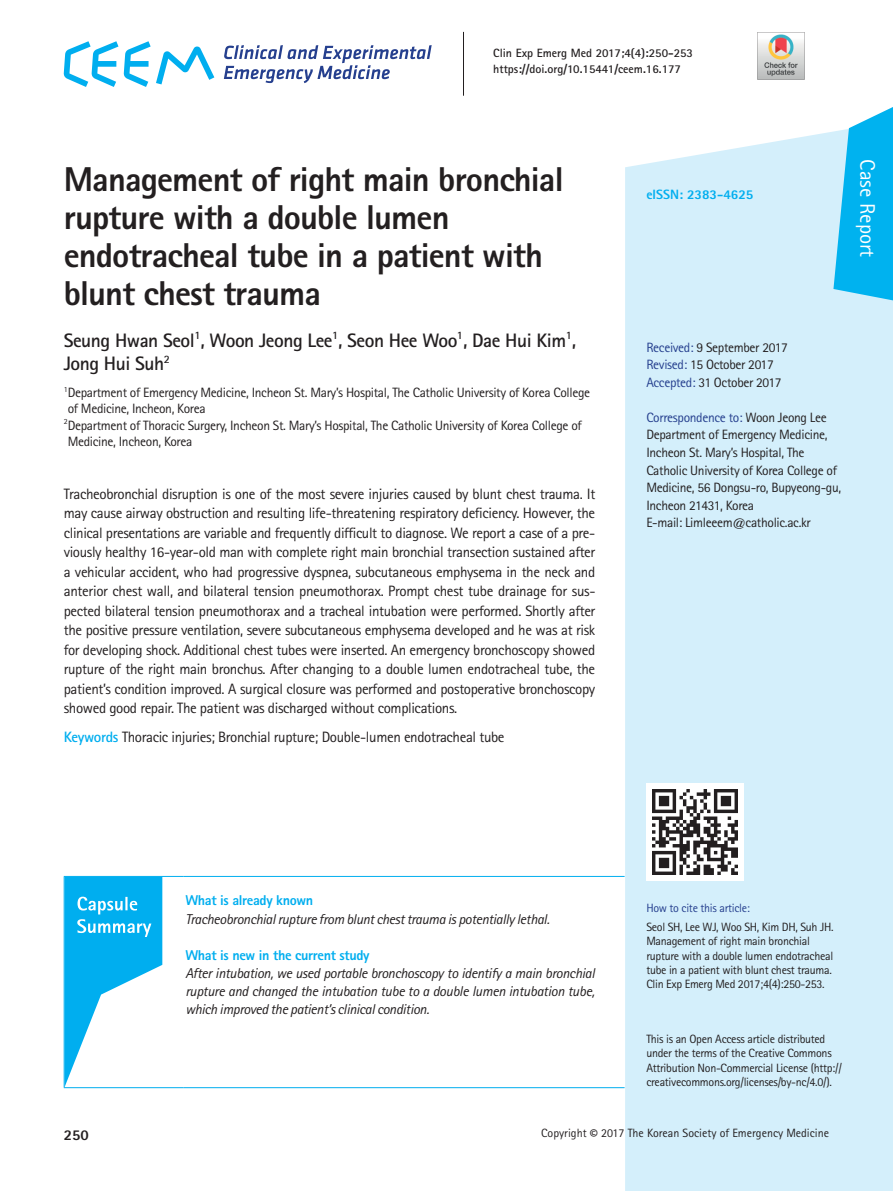
<style>
.page{position:relative;width:893px;height:1191px;background:#fff}
.page>*{position:absolute;margin:0;border:0;box-sizing:border-box;transform-origin:0 0}
.t1{font:800 34.5px/38px "Rotis Sans Serif Std";letter-spacing:-.025em;color:#231f20}
.t2{font:21px "Rotis Sans Serif Std";color:#fff}
.t3{font:700 19.5px/23.4px "Rotis Sans Serif Std";letter-spacing:-.025em;color:#231f20}
.t4{font:15px/19.5px "Rotis Sans Serif Std";letter-spacing:-.025em;color:#231f20;text-align:justify}
.t5{font:800 15px "Rotis Sans Serif Std";color:#231f20}
.t6{font:italic 14.25px/18px "Rotis Sans Serif Std";letter-spacing:-.025em;color:#231f20;text-align:justify}
.t7{font:800 14.25px "Rotis Sans Serif Std";letter-spacing:-.025em;color:#00aeef}
.t8{font:13.5px/17.5px "Rotis Sans Serif Std";letter-spacing:-.025em;color:#231f20}
.t9{font:800 13.5px "Rotis Sans Serif Std";color:#00aeef}
.t10{font:12px/14.4px "Rotis Sans Serif Std";letter-spacing:-.025em;color:#231f20}
.t11{font:700 12px/16.5px "Rotis Sans Serif Std";color:#231f20}
.t12{font:12px "Rotis Sans Serif Std";color:#231f20}
.t13{font:12px "Rotis Sans Serif Std";letter-spacing:-.025em;color:#253f8e}
.s1{font-weight:700;color:#00aeef}
.s2{color:#253f8e}
.s3{font-family:"Myriad Pro";font-weight:700}
</style>
<div class="page">
<div style="left:625px;top:131px;width:268px;height:1060px;background:#d4effb"></div>
<svg style="left:833px;top:107px;width:60px;height:193px;background:#31c0f1"></svg>
<svg style="left:64px;top:41px;width:54px;height:46px"></svg>
<svg style="left:124px;top:41px;width:90px;height:46px"></svg>
<svg style="left:224px;top:45px;width:208px;height:38px"></svg>
<hr style="left:463px;top:32px;width:1px;height:64px;background:#231f20">
<div style="left:646px;top:783px;width:98px;height:97px;background:#fff"></div>
<img style="left:653px;top:789px;width:85px;height:85px">
<hr style="left:64px;top:876px;width:1px;height:211px;background:#00aeef">
<hr style="left:183px;top:876px;width:442px;height:1px;background:#00aeef">
<hr style="left:183px;top:1087px;width:442px;height:1px;background:#00aeef">
<hr style="left:64px;top:876px;width:119px;height:1px;background:#00aeef">
<hr style="left:64px;top:1087px;width:119px;height:1px;background:#00aeef">
<svg style="left:65px;top:876px;width:97px;height:210px"></svg>
<img style="left:758px;top:32px;width:46px;height:47px">
<p class="t11" style="left:493px;top:44px;width:201px">Clin Exp Emerg Med 2017;4(4):250-253 https://doi.org/10.15441/ceem.16.177</p>
<h1 class="t1" style="left:64px;top:160px;width:501px">Management of right main bronchial rupture with a double lumen endotracheal tube in a patient with blunt chest trauma</h1>
<h3 class="t3" style="left:64px;top:328px;width:514px">Seung Hwan Seol<sup>1</sup>, Woon Jeong Lee<sup>1</sup>, Seon Hee Woo<sup>1</sup>, Dae Hui Kim<sup>1</sup>,<br>Jong Hui Suh<sup>2</sup></h3>
<p class="t8" style="left:64px;top:384px;width:528px;line-height:16.2px"><sup>1</sup>Department of Emergency Medicine, Incheon St. Mary’s Hospital, The Catholic University of Korea College of Medicine, Incheon, Korea<br><sup>2</sup>Department of Thoracic Surgery, Incheon St. Mary’s Hospital, The Catholic University of Korea College of Medicine, Incheon, Korea</p>
<p class="t4" style="left:64px;top:484px;width:533px">Tracheobronchial disruption is one of the most severe injuries caused by blunt chest trauma. It may cause airway obstruction and resulting life-threatening respiratory deficiency. However, the clinical presentations are variable and frequently difficult to diagnose. We report a case of a pre&shy;viously healthy 16-year-old man with complete right main bronchial transection sustained after a vehicular accident, who had progressive dyspnea, subcutaneous emphysema in the neck and anterior chest wall, and bilateral tension pneumothorax. Prompt chest tube drainage for sus&shy;pected bilateral tension pneumothorax and a tracheal intubation were performed. Shortly after the positive pressure ventilation, severe subcutaneous emphysema developed and he was at risk for developing shock. Additional chest tubes were inserted. An emergency bronchoscopy showed rupture of the right main bronchus. After changing to a double lumen endotracheal tube, the patient’s condition improved. A surgical closure was performed and postoperative bronchoscopy showed good repair. The patient was discharged without complications.</p>
<p class="t4" style="left:64px;top:726px;width:442px"><span class="s1">Keywords</span> Thoracic injuries; Bronchial rupture; Double-lumen endotracheal tube</p>
<p class="t9" style="left:646px;top:185px;width:109px">eISSN: 2383-4625</p>
<h2 class="t2" style="left:880px;top:159px;width:99px;rotate:90deg">Case Report</h2>
<p class="t8" style="left:646px;top:338px;width:143px"><span class="s2">Received:</span> 9 September 2017<br><span class="s2">Revised:</span> 15 October 2017<br><span class="s2">Accepted:</span> 31 October 2017</p>
<p class="t8" style="left:646px;top:408px;width:196px"><span class="s2">Correspondence to:</span> Woon Jeong Lee Department of Emergency Medicine, Incheon St. Mary’s Hospital, The Catholic University of Korea College of Medicine, 56 Dongsu-ro, Bupyeong-gu, Incheon 21431, Korea<br>E-mail: Limleeem@catholic.ac.kr</p>
<p class="t7" style="left:185px;top:891px;width:129px">What is already known</p>
<p class="t6" style="left:185px;top:909px;width:366px">Tracheobronchial rupture from blunt chest trauma is potentially lethal.</p>
<p class="t7" style="left:185px;top:945px;width:186px">What is new in the current study</p>
<p class="t6" style="left:185px;top:963px;width:411px">After intubation, we used portable bronchoscopy to identify a main bronchial rupture and changed the intubation tube to a double lumen intubation tube, which improved the patient’s clinical condition.</p>
<p class="t13" style="left:646px;top:901px;width:105px">How to cite this article:</p>
<p class="t10" style="left:646px;top:919px;width:189px">Seol SH, Lee WJ, Woo SH, Kim DH, Suh JH.<br>Management of right main bronchial rupture with a double lumen endotracheal tube in a patient with blunt chest trauma.<br>Clin Exp Emerg Med 2017;4(4):250-253.</p>
<p class="t10" style="left:646px;top:1031px;width:197px">This is an Open Access article distributed under the terms of the Creative Commons Attribution Non-Commercial License (http:// creativecommons.org/licenses/by-nc/4.0/).</p>
<p class="t5" style="left:64px;top:1125px;width:27px">250</p>
<p class="t12" style="left:541px;top:1126px;width:290px">Copyright <span class="s3">©</span> 2017 The Korean Society of Emergency Medicine</p>
</div>
